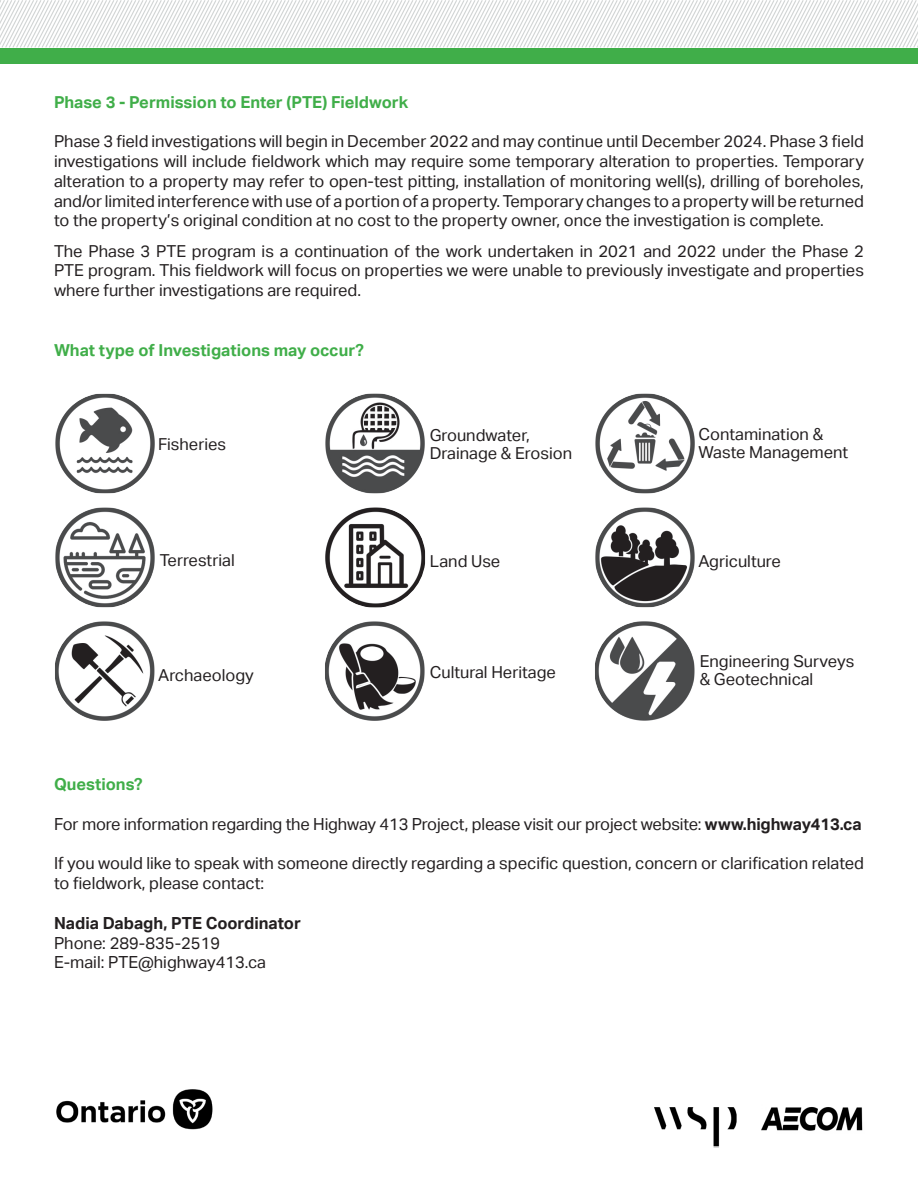
<style>
.page{position:relative;width:918px;height:1188px;background:#fff}
.page>*{position:absolute;margin:0;border:0;box-sizing:border-box;transform-origin:0 0}
.t1{font:16.65px "AECOM Sans";color:#231f20}
.t2{font:700 16.65px "AECOM Sans";color:#231f20}
.t3{font:16.5px/19.8px "AECOM Sans";color:#231f20;text-align:justify}
.t4{font:700 16.5px "AECOM Sans";color:#40ae49}
.s1{font-weight:700}
</style>
<div class="page">
<svg style="left:0;top:0;width:918px;height:48px"></svg>
<div style="left:0;top:48px;width:918px;height:15px;background:#40ae49"></div>
<img style="left:654px;top:1108px;width:81px;height:37px">
<img style="left:761px;top:1107px;width:102px;height:24px">
<img style="left:56px;top:1089px;width:157px;height:41px">
<img style="left:55px;top:394px;width:100px;height:99px">
<img style="left:325px;top:394px;width:100px;height:99px">
<img style="left:325px;top:507px;width:100px;height:100px">
<img style="left:55px;top:507px;width:100px;height:100px">
<img style="left:595px;top:394px;width:100px;height:99px">
<img style="left:595px;top:507px;width:100px;height:100px">
<img style="left:595px;top:621px;width:100px;height:100px">
<img style="left:55px;top:621px;width:100px;height:100px">
<img style="left:325px;top:621px;width:100px;height:100px">
<p class="t4" style="left:54px;top:92px;width:356px">Phase 3 - Permission to Enter (PTE) Fieldwork</p>
<p class="t3" style="left:54px;top:132px;width:812px">Phase 3 field investigations will begin in December 2022 and may continue until December 2024. Phase 3 field investigations will include fieldwork which may require some temporary alteration to properties. Temporary alteration to a property may refer to open-test pitting, installation of monitoring well(s), drilling of boreholes, and/or limited interference with use of a portion of a property. Temporary changes to a property will be returned to the property’s original condition at no cost to the property owner, once the investigation is complete.</p>
<p class="t3" style="left:54px;top:241px;width:812px">The Phase 3 PTE program is a continuation of the work undertaken in 2021 and 2022 under the Phase 2<br>PTE program. This fieldwork will focus on properties we were unable to previously investigate and properties where further investigations are required.</p>
<p class="t4" style="left:54px;top:341px;width:312px">What type of Investigations may occur?</p>
<p class="t3" style="left:158px;top:435px;width:69px">Fisheries</p>
<p class="t3" style="left:430px;top:426px;width:102px">Groundwater,</p>
<p class="t3" style="left:430px;top:444px;width:144px">Drainage &amp; Erosion</p>
<p class="t3" style="left:698px;top:426px;width:151px;line-height:18px">Contamination &amp;<br>Waste Management</p>
<p class="t3" style="left:160px;top:550px;width:76px">Terrestrial</p>
<p class="t3" style="left:430px;top:552px;width:72px">Land Use</p>
<p class="t3" style="left:698px;top:552px;width:84px">Agriculture</p>
<p class="t3" style="left:158px;top:666px;width:97px">Archaeology</p>
<p class="t3" style="left:430px;top:663px;width:128px">Cultural Heritage</p>
<p class="t3" style="left:700px;top:652px;width:156px">Engineering Surveys</p>
<p class="t3" style="left:700px;top:670px;width:115px">&amp; Geotechnical</p>
<p class="t4" style="left:54px;top:775px;width:90px">Questions?</p>
<p class="t1" style="left:54px;top:814px;width:809px">For more information regarding the Highway 413 Project, please visit our project website: <span class="s1">www.highway413.ca</span></p>
<p class="t1" style="left:54px;top:854px;width:812px">If you would like to speak with someone directly regarding a specific question, concern or clarification related</p>
<p class="t1" style="left:54px;top:874px;width:212px">to fieldwork, please contact:</p>
<p class="t2" style="left:54px;top:913px;width:248px">Nadia Dabagh, PTE Coordinator</p>
<p class="t1" style="left:54px;top:933px;width:168px">Phone: 289-835-2519</p>
<p class="t1" style="left:54px;top:953px;width:214px">E-mail: PTE@highway413.ca</p>
</div>
